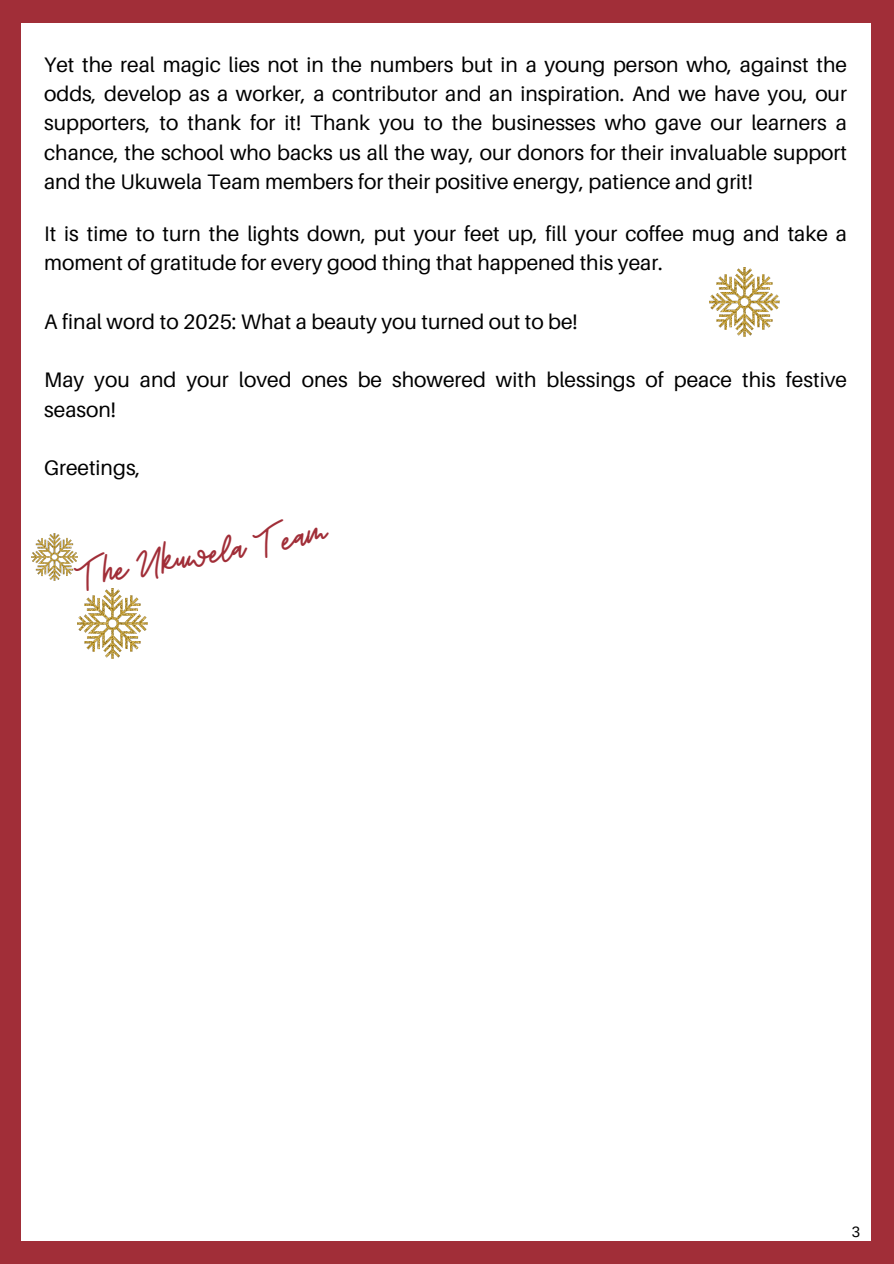
<style>
.page{position:relative;width:894px;height:1264px;background:#fff}
.page>*{position:absolute;margin:0;border:0;box-sizing:border-box;transform-origin:0 0}
.t1{font:41.25px "Beauty Salon Script";color:#a12e38}
.t2{font:21px/29.2px "Aileron";color:#000}
.t3{font:15px "Arimo";color:#000}
</style>
<div class="page">
<div style="left:0;top:0;width:893px;height:1263px;background:#a12e38"></div>
<div style="left:21px;top:23px;width:849px;height:1217px;background:#fff"></div>
<img style="left:31px;top:534px;width:46px;height:46px">
<img style="left:78px;top:588px;width:69px;height:70px">
<img style="left:709px;top:267px;width:70px;height:70px">
<p class="t2" style="left:44px;top:49px;width:804px;text-align:justify">Yet the real magic lies not in the numbers but in a young person who, against the odds, develop as a worker, a contributor and an inspiration. And we have you, our supporters, to thank for it! Thank you to the businesses who gave our learners a chance, the school who backs us all the way, our donors for their invaluable support and the Ukuwela Team members for their positive energy, patience and grit!</p>
<p class="t2" style="left:44px;top:219px;width:804px">It is time to turn the lights down, put your feet up, fill your coffee mug and take a moment of gratitude for every good thing that happened this year.</p>
<p class="t2" style="left:44px;top:306px;width:535px">A final word to 2025: What a beauty you turned out to be!</p>
<p class="t2" style="left:44px;top:365px;width:804px">May you and your loved ones be showered with blessings of peace this festive season!</p>
<p class="t2" style="left:44px;top:453px;width:98px">Greetings,</p>
<h1 class="t1" style="left:73px;top:556px;width:255px;rotate:-10deg">The Ukuwela Team</h1>
<p class="t3" style="left:851px;top:1222px;width:10px">3</p>
</div>
